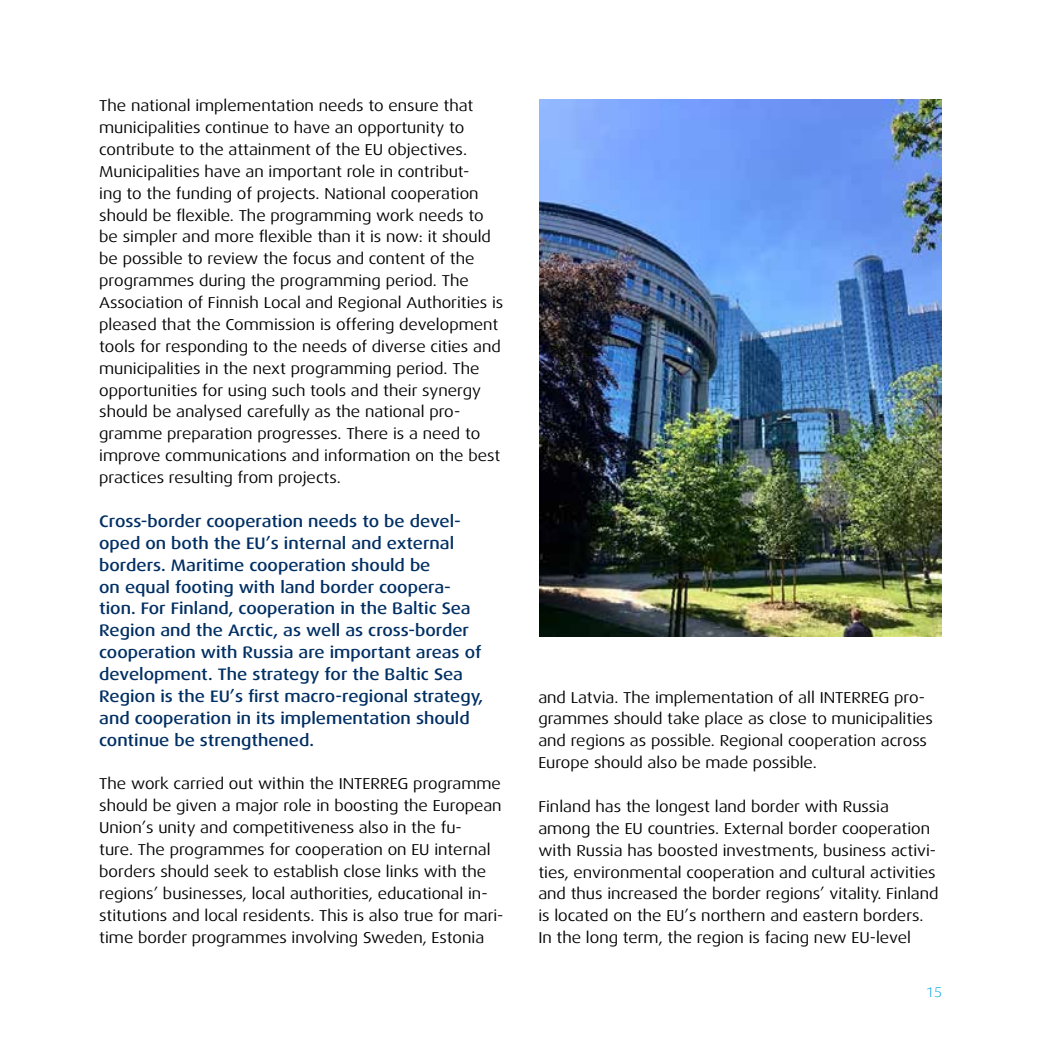
<style>
.page{position:relative;width:1042px;height:1042px;background:#fff}
.page>*{position:absolute;margin:0;border:0;box-sizing:border-box;transform-origin:0 0}
.Laatikkoon{font:500 16.62px/21.9px "Dax Wide";color:#002f63}
.leipäteksti_ei_sis{font:15.75px/21.9px "Dax Wide";color:#000}
.t1{font:300 14px "Dax Wide";color:#009fe3}
</style>
<div class="page">
<img style="left:539px;top:99px;width:403px;height:537px">
<p class="leipäteksti_ei_sis" style="left:99px;top:95px;width:406px">The national implementation needs to ensure that municipalities continue to have an opportunity to contribute to the attainment of the EU objectives.<br>Municipalities have an important role in contribut-<br>ing to the funding of projects. National cooperation should be flexible. The programming work needs to be simpler and more flexible than it is now: it should be possible to review the focus and content of the programmes during the programming period. The Association of Finnish Local and Regional Authorities is pleased that the Commission is offering development tools for responding to the needs of diverse cities and municipalities in the next programming period. The opportunities for using such tools and their synergy should be analysed carefully as the national pro&shy;gramme preparation progresses. There is a need to improve communications and information on the best practices resulting from projects.</p>
<p class="Laatikkoon" style="left:99px;top:510px;width:385px">Cross-border cooperation needs to be devel&shy;oped on both the EU’s internal and external borders. Maritime cooperation should be<br>on equal footing with land border coopera&shy;tion. For Finland, cooperation in the Baltic Sea Region and the Arctic, as well as cross-border cooperation with Russia are important areas of development. The strategy for the Baltic Sea Region is the EU’s first macro-regional strategy, and cooperation in its implementation should continue be strengthened.</p>
<p class="leipäteksti_ei_sis" style="left:99px;top:773px;width:406px">The work carried out within the INTERREG programme should be given a major role in boosting the European Union’s unity and competitiveness also in the fu-<br>ture. The programmes for cooperation on EU internal borders should seek to establish close links with the regions’ businesses, local authorities, educational in&shy;stitutions and local residents. This is also true for mari&shy;time border programmes involving Sweden, Estonia</p>
<p class="leipäteksti_ei_sis" style="left:538px;top:686px;width:396px">and Latvia. The implementation of all INTERREG pro&shy;grammes should take place as close to municipalities and regions as possible. Regional cooperation across Europe should also be made possible.</p>
<p class="leipäteksti_ei_sis" style="left:538px;top:795px;width:402px">Finland has the longest land border with Russia among the EU countries. External border cooperation with Russia has boosted investments, business activi&shy;ties, environmental cooperation and cultural activities and thus increased the border regions’ vitality. Finland is located on the EU’s northern and eastern borders.<br>In the long term, the region is facing new EU-level</p>
<p class="t1" style="left:926px;top:984px;width:18px">15</p>
</div>
